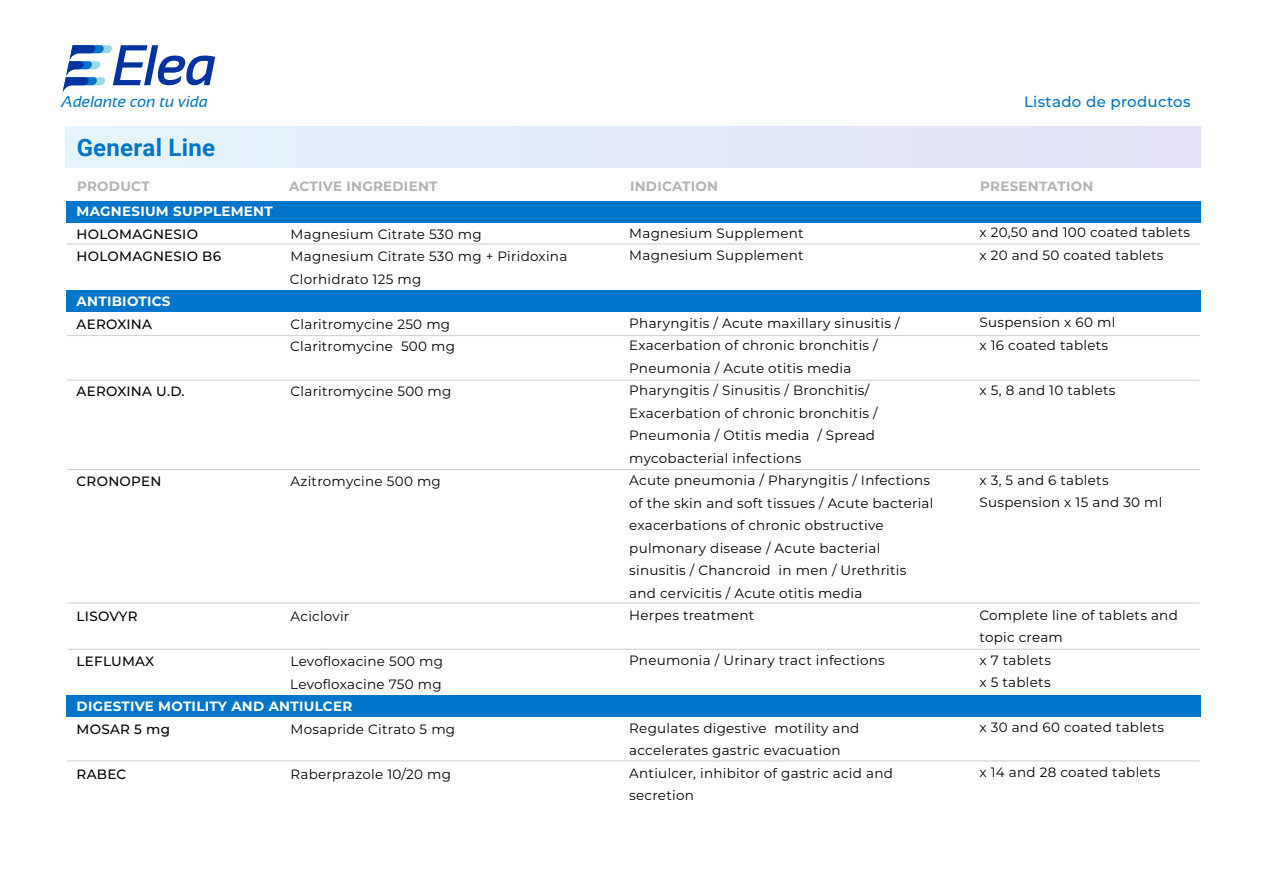
<style>
.page{position:relative;width:1263px;height:893px;background:#fff}
.page>*{position:absolute;margin:0;border:0;box-sizing:border-box;transform-origin:0 0}
.t1{font:700 24px "Roboto";letter-spacing:.01em;color:#0075c9}
.t2{font:italic 15.9px "Sansation";color:#0075c9}
.t3{font:500 15px "Montserrat";letter-spacing:.02em;color:#0075c9}
.t4{font:13.5px/22.5px "Montserrat";letter-spacing:.02em;color:#000}
.t5{font:500 13.5px "Montserrat";letter-spacing:.02em;color:#000}
.t6{font:700 13.5px "Montserrat";letter-spacing:.02em;color:#fff}
.t7{font:700 13.5px "Montserrat";letter-spacing:.02em;color:#b3b3b3}
</style>
<div class="page">
<div style="left:66px;top:201px;width:1134px;height:21px;background:#0075c9"></div>
<div style="left:66px;top:290px;width:1134px;height:22px;background:#0075c9"></div>
<div style="left:66px;top:695px;width:1134px;height:22px;background:#0075c9"></div>
<div style="left:65px;top:127px;width:1136px;height:40px;background:#e3ebfa"></div>
<hr style="left:67px;top:469px;width:1132px;height:1px;background:#ccc">
<hr style="left:67px;top:380px;width:1132px;height:1px;background:#ccc">
<hr style="left:67px;top:335px;width:1132px;height:1px;background:#ccc">
<hr style="left:67px;top:603px;width:1132px;height:1px;background:#ccc">
<hr style="left:67px;top:244px;width:1132px;height:1px;background:#ccc">
<hr style="left:68px;top:649px;width:1132px;height:1px;background:#ccc">
<hr style="left:67px;top:760px;width:1132px;height:1px;background:#ccc">
<svg style="left:62px;top:45px;width:153px;height:48px"></svg>
<p class="t2" style="left:62px;top:93px;width:148px">Adelante con tu vida</p>
<p class="t3" style="left:1024px;top:91px;width:168px">Listado de productos</p>
<h1 class="t1" style="left:77px;top:131px;width:140px">General Line</h1>
<p class="t7" style="left:77px;top:176px;width:74px">PRODUCT</p>
<p class="t7" style="left:289px;top:176px;width:150px">ACTIVE INGREDIENT</p>
<p class="t7" style="left:630px;top:176px;width:89px">INDICATION</p>
<p class="t7" style="left:980px;top:176px;width:115px">PRESENTATION</p>
<p class="t6" style="left:77px;top:202px;width:198px">MAGNESIUM SUPPLEMENT</p>
<p class="t5" style="left:77px;top:224px;width:123px">HOLOMAGNESIO</p>
<p class="t4" style="left:291px;top:222px;width:193px">Magnesium Citrate 530 mg</p>
<p class="t5" style="left:77px;top:247px;width:146px">HOLOMAGNESIO B6</p>
<p class="t4" style="left:290px;top:245px;width:279px">Magnesium Citrate 530 mg + Piridoxina<br>Clorhidrato 125 mg</p>
<p class="t6" style="left:77px;top:292px;width:95px">ANTIBIOTICS</p>
<p class="t5" style="left:77px;top:314px;width:77px">AEROXINA</p>
<p class="t4" style="left:290px;top:312px;width:166px">Claritromycine 250 mg<br>Claritromycine 500 mg</p>
<p class="t5" style="left:77px;top:382px;width:109px">AEROXINA U.D.</p>
<p class="t4" style="left:291px;top:380px;width:162px">Claritromycine 500 mg</p>
<p class="t5" style="left:77px;top:472px;width:86px">CRONOPEN</p>
<p class="t4" style="left:291px;top:470px;width:152px">Azitromycine 500 mg</p>
<p class="t5" style="left:77px;top:607px;width:62px">LISOVYR</p>
<p class="t4" style="left:291px;top:605px;width:60px">Aciclovir</p>
<p class="t5" style="left:77px;top:652px;width:79px">LEFLUMAX</p>
<p class="t4" style="left:290px;top:650px;width:154px">Levofloxacine 500 mg<br>Levofloxacine 750 mg</p>
<p class="t6" style="left:77px;top:697px;width:277px">DIGESTIVE MOTILITY AND ANTIULCER</p>
<p class="t5" style="left:77px;top:719px;width:95px">MOSAR 5 mg</p>
<p class="t4" style="left:291px;top:717px;width:166px">Mosapride Citrato 5 mg</p>
<p class="t5" style="left:77px;top:764px;width:51px">RABEC</p>
<p class="t4" style="left:291px;top:762px;width:162px">Raberprazole 10/20 mg</p>
<p class="t4" style="left:629px;top:221px;width:176px">Magnesium Supplement<br>Magnesium Supplement</p>
<p class="t4" style="left:629px;top:311px;width:306px">Pharyngitis / Acute maxillary sinusitis / Exacerbation of chronic bronchitis / Pneumonia / Acute otitis media Pharyngitis / Sinusitis / Bronchitis/ Exacerbation of chronic bronchitis / Pneumonia / Otitis media / Spread mycobacterial infections<br>Acute pneumonia / Pharyngitis / Infections of the skin and soft tissues / Acute bacterial exacerbations of chronic obstructive pulmonary disease / Acute bacterial sinusitis / Chancroid in men / Urethritis and cervicitis / Acute otitis media<br>Herpes treatment</p>
<p class="t4" style="left:629px;top:649px;width:257px">Pneumonia / Urinary tract infections</p>
<p class="t4" style="left:629px;top:716px;width:265px">Regulates digestive motility and accelerates gastric evacuation<br>Antiulcer, inhibitor of gastric acid and secretion</p>
<p class="t4" style="left:979px;top:221px;width:212px">x 20,50 and 100 coated tablets x 20 and 50 coated tablets</p>
<p class="t4" style="left:979px;top:311px;width:137px">Suspension x 60 ml x 16 coated tablets</p>
<p class="t4" style="left:979px;top:378px;width:137px">x 5, 8 and 10 tablets</p>
<p class="t4" style="left:979px;top:468px;width:184px">x 3, 5 and 6 tablets<br>Suspension x 15 and 30 ml</p>
<p class="t4" style="left:979px;top:603px;width:200px">Complete line of tablets and topic cream<br>x 7 tablets<br>x 5 tablets</p>
<p class="t4" style="left:979px;top:716px;width:186px">x 30 and 60 coated tablets</p>
<p class="t4" style="left:979px;top:761px;width:182px">x 14 and 28 coated tablets</p>
</div>
